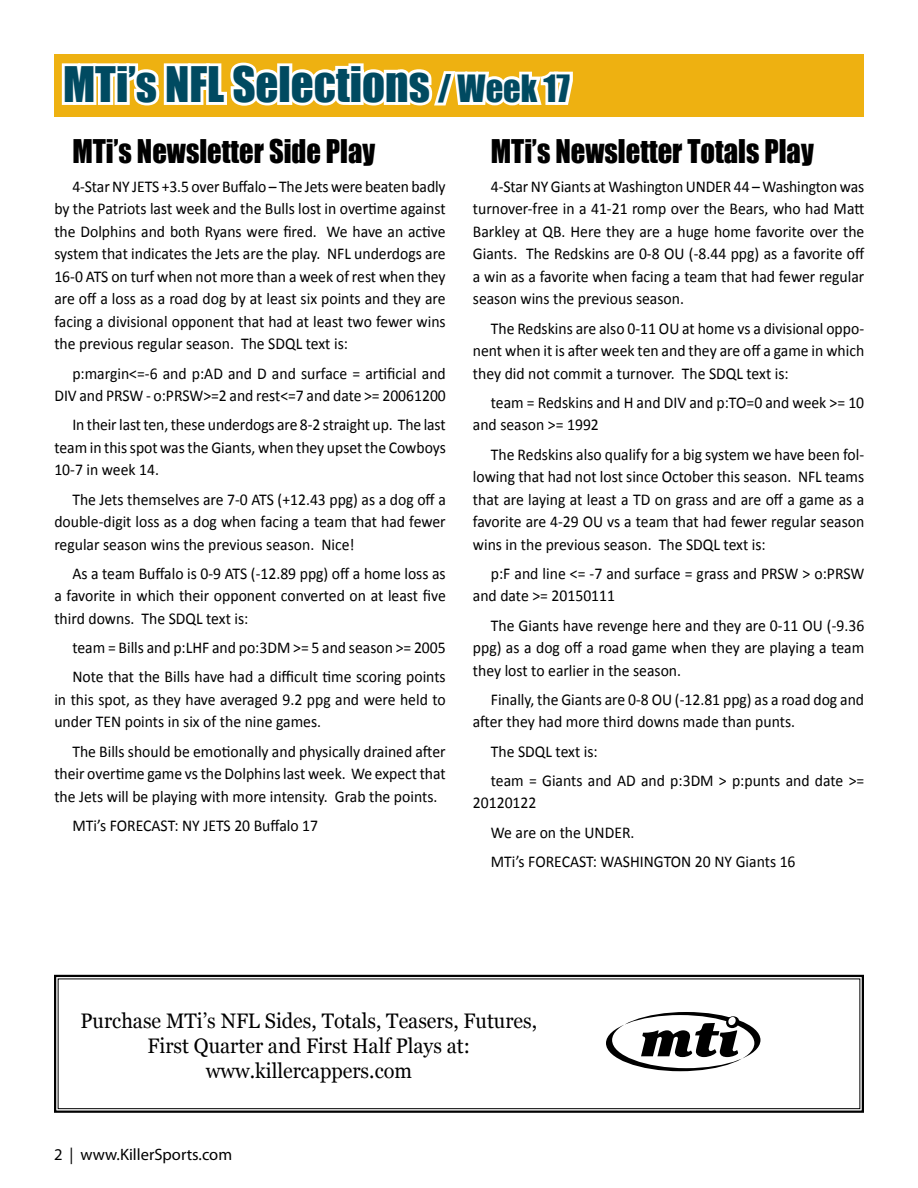
<style>
.page{position:relative;width:918px;height:1188px;background:#fff}
.page>*{position:absolute;margin:0;border:0;box-sizing:border-box;transform-origin:0 0}
.t1{font:45px "Impact";color:#004a61}
.t2{font:30px "Impact";color:#000;scale:.95 1}
.t3{font:21px/25.2px "Georgia";color:#000;text-align:center;scale:.95 1}
.t4{font:16.5px/22.5px "Calibri";color:#000;text-align:justify;scale:.95 1}
.t5{font:16.5px "Myriad Pro";color:#000}
.s1{font-size:34.5px}
</style>
<div class="page">
<div style="left:54px;top:54px;width:810px;height:63px;background:#eeb111"></div>
<svg style="left:61px;top:62px;width:512px;height:44px"></svg>
<svg style="left:54px;top:974px;width:810px;height:139px"></svg>
<div style="left:58px;top:979px;width:802px;height:130px;border:1px solid #000"></div>
<svg style="left:606px;top:1012px;width:154px;height:59px"></svg>
<h1 class="t1" style="left:63px;top:49px;width:509px">MTi’s NFL Selections <span class="s1">/ Week 17</span></h1>
<h2 class="t2" style="left:72px;top:127px;width:320px">MTi’s Newsletter Side Play</h2>
<p class="t4" style="left:54px;top:175px;width:414px;text-indent:18px">4-Star NY JETS +3.5 over Buffalo – The Jets were beaten badly by the Patriots last week and the Bulls lost in overtime against the Dolphins and both Ryans were fired. We have an active system that indicates the Jets are the play. NFL underdogs are 16-0 ATS on turf when not more than a week of rest when they are off a loss as a road dog by at least six points and they are facing a divisional opponent that had at least two fewer wins the previous regular season. The SDQL text is:</p>
<p class="t4" style="left:54px;top:361px;width:414px;text-align:right">p:margin&lt;=-6 and p:AD and D and surface = artificial and<br>DIV and PRSW - o:PRSW&gt;=2 and rest&lt;=7 and date &gt;= 20061200</p>
<p class="t4" style="left:54px;top:413px;width:414px;text-indent:18px">In their last ten, these underdogs are 8-2 straight up. The last team in this spot was the Giants, when they upset the Cowboys 10-7 in week 14.</p>
<p class="t4" style="left:54px;top:487px;width:414px;text-indent:18px">The Jets themselves are 7-0 ATS (+12.43 ppg) as a dog off a double-digit loss as a dog when facing a team that had fewer regular season wins the previous season. Nice!</p>
<p class="t4" style="left:54px;top:562px;width:414px;text-indent:18px">As a team Buffalo is 0-9 ATS (-12.89 ppg) off a home loss as a favorite in which their opponent converted on at least five third downs. The SDQL text is:</p>
<p class="t4" style="left:72px;top:633px;width:395px;line-height:29.2px">team = Bills and p:LHF and po:3DM &gt;= 5 and season &gt;= 2005<br>Note that the Bills have had a difficult time scoring points</p>
<p class="t4" style="left:54px;top:688px;width:414px">in this spot, as they have averaged 9.2 ppg and were held to under TEN points in six of the nine games.</p>
<p class="t4" style="left:54px;top:739px;width:414px;text-indent:18px">The Bills should be emotionally and physically drained after their overtime game vs the Dolphins last week. We expect that the Jets will be playing with more intensity. Grab the points.</p>
<p class="t4" style="left:72px;top:814px;width:260px">MTi’s FORECAST: NY JETS 20 Buffalo 17</p>
<h2 class="t2" style="left:491px;top:127px;width:341px">MTi’s Newsletter Totals Play</h2>
<p class="t4" style="left:473px;top:175px;width:414px;text-indent:18px">4-Star NY Giants at Washington UNDER 44 – Washington was turnover-free in a 41-21 romp over the Bears, who had Matt Barkley at QB. Here they are a huge home favorite over the Giants. The Redskins are 0-8 OU (-8.44 ppg) as a favorite off a win as a favorite when facing a team that had fewer regular season wins the previous season.</p>
<p class="t4" style="left:473px;top:316px;width:413px;text-indent:18px">The Redskins are also 0-11 OU at home vs a divisional oppo&shy;nent when it is after week ten and they are off a game in which they did not commit a turnover. The SDQL text is:</p>
<p class="t4" style="left:473px;top:391px;width:413px;text-indent:18px">team = Redskins and H and DIV and p:TO=0 and week &gt;= 10 and season &gt;= 1992</p>
<p class="t4" style="left:473px;top:442px;width:414px;text-indent:18px">The Redskins also qualify for a big system we have been fol&shy;lowing that had not lost since October this season. NFL teams that are laying at least a TD on grass and are off a game as a favorite are 4-29 OU vs a team that had fewer regular season wins in the previous season. The SDQL text is:</p>
<p class="t4" style="left:473px;top:562px;width:414px;text-indent:18px">p:F and line &lt;= -7 and surface = grass and PRSW &gt; o:PRSW and date &gt;= 20150111</p>
<p class="t4" style="left:473px;top:613px;width:414px;text-indent:18px">The Giants have revenge here and they are 0-11 OU (-9.36 ppg) as a dog off a road game when they are playing a team they lost to earlier in the season.</p>
<p class="t4" style="left:473px;top:688px;width:413px;text-indent:18px">Finally, the Giants are 0-8 OU (-12.81 ppg) as a road dog and after they had more third downs made than punts.</p>
<p class="t4" style="left:491px;top:736px;width:395px;line-height:29.2px">The SDQL text is:<br>team = Giants and AD and p:3DM &gt; p:punts and date &gt;=</p>
<p class="t4" style="left:491px;top:788px;width:322px;line-height:29.2px;text-align:left;text-indent:-18px">20120122<br>We are on the UNDER.<br>MTi’s FORECAST: WASHINGTON 20 NY Giants 16</p>
<p class="t3" style="left:80px;top:1008px;width:482px">Purchase MTi’s NFL Sides, Totals, Teasers, Futures,<br>First Quarter and First Half Plays at: www.killercappers.com</p>
<p class="t5" style="left:54px;top:1144px;width:180px">2 | www.KillerSports.com</p>
</div>
